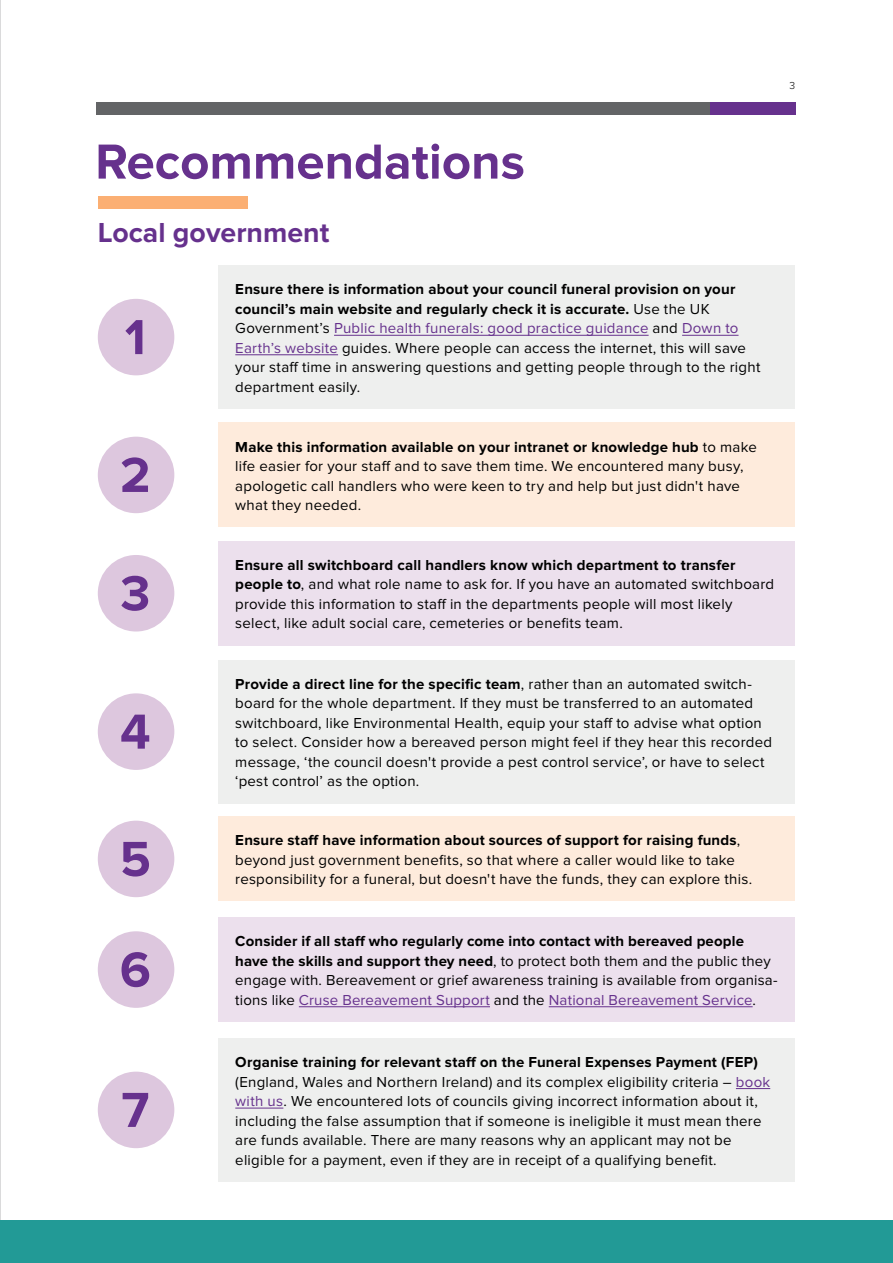
<style>
.page{position:relative;width:893px;height:1263px;background:#fff}
.page>*{position:absolute;margin:0;border:0;box-sizing:border-box;transform-origin:0 0}
.t1{font:700 51px "Proxima Nova";color:#66318d}
.t2{font:700 28.5px "Proxima Nova";color:#66318d}
.t3{font:15px/19.5px "Proxima Nova";letter-spacing:.015em;color:#000}
.t4{font:300 10.5px "Proxima Nova";color:#000}
.s1{font-weight:700}
.s2{color:#66318d}
</style>
<div class="page">
<div style="left:97px;top:102px;width:613px;height:13px;background:#636466"></div>
<div style="left:710px;top:102px;width:85px;height:13px;background:#66318d"></div>
<hr style="left:0;top:0;width:1px;height:1263px;background:#636466">
<div style="left:98px;top:196px;width:149px;height:13px;background:#fbaf73"></div>
<div style="left:0;top:1220px;width:893px;height:43px;background:#229a96"></div>
<div style="left:98px;top:299px;width:76px;height:76px;background:#ddc7de;border-radius:50%"></div>
<div style="left:218px;top:265px;width:577px;height:144px;background:#eeefee"></div>
<hr style="left:334px;top:335px;width:315px;height:1px;background:#66318d">
<hr style="left:682px;top:335px;width:56px;height:1px;background:#66318d">
<hr style="left:235px;top:354px;width:103px;height:1px;background:#66318d">
<div style="left:98px;top:437px;width:76px;height:76px;background:#ddc7de;border-radius:50%"></div>
<div style="left:218px;top:423px;width:577px;height:104px;background:#feebdc"></div>
<div style="left:98px;top:555px;width:76px;height:76px;background:#ddc7de;border-radius:50%"></div>
<div style="left:218px;top:541px;width:577px;height:104px;background:#ece0ed"></div>
<div style="left:98px;top:693px;width:76px;height:77px;background:#ddc7de;border-radius:50%"></div>
<div style="left:218px;top:660px;width:577px;height:143px;background:#eeefee"></div>
<div style="left:98px;top:821px;width:76px;height:76px;background:#ddc7de;border-radius:50%"></div>
<div style="left:218px;top:816px;width:577px;height:85px;background:#feebdc"></div>
<div style="left:98px;top:931px;width:76px;height:77px;background:#ddc7de;border-radius:50%"></div>
<div style="left:218px;top:917px;width:577px;height:105px;background:#ece0ed"></div>
<hr style="left:299px;top:1006px;width:191px;height:1px;background:#66318d">
<hr style="left:549px;top:1006px;width:204px;height:1px;background:#66318d">
<div style="left:98px;top:1072px;width:76px;height:76px;background:#ddc7de;border-radius:50%"></div>
<div style="left:218px;top:1038px;width:577px;height:143px;background:#eeefee"></div>
<hr style="left:736px;top:1088px;width:34px;height:1px;background:#66318d">
<hr style="left:235px;top:1108px;width:48px;height:1px;background:#66318d">
<p class="t4" style="left:789px;top:78px;width:7px">3</p>
<h1 class="t1" style="left:95px;top:132px;width:431px">Recommendations</h1>
<h2 class="t2" style="left:98px;top:216px;width:233px">Local government</h2>
<h1 class="t1" style="left:125px;top:308px;width:22px">1</h1>
<h1 class="t1" style="left:120px;top:446px;width:32px">2</h1>
<h1 class="t1" style="left:120px;top:564px;width:31px">3</h1>
<h1 class="t1" style="left:120px;top:702px;width:32px">4</h1>
<p class="t3" style="left:235px;top:280px;width:527px"><span class="s1">Ensure there is information about your council funeral provision on your council’s main website and regularly check it is accurate.</span> Use the UK Government’s <span class="s2">Public health funerals: good practice guidance</span> and <span class="s2">Down to Earth’s website</span> guides. Where people can access the internet, this will save your staff time in answering questions and getting people through to the right department easily.</p>
<p class="t3" style="left:235px;top:437px;width:523px"><span class="s1">Make this information available on your intranet or knowledge hub</span> to make life easier for your staff and to save them time. We encountered many busy, apologetic call handlers who were keen to try and help but just didn't have what they needed.</p>
<p class="t3" style="left:235px;top:555px;width:540px"><span class="s1">Ensure all switchboard call handlers know which department to transfer people to</span>, and what role name to ask for. If you have an automated switchboard provide this information to staff in the departments people will most likely select, like adult social care, cemeteries or benefits team.</p>
<p class="t3" style="left:235px;top:674px;width:538px"><span class="s1">Provide a direct line for the specific team</span>, rather than an automated switch&shy;board for the whole department. If they must be transferred to an automated switchboard, like Environmental Health, equip your staff to advise what option to select. Consider how a bereaved person might feel if they hear this recorded message, ‘the council doesn't provide a pest control service’, or have to select ‘pest control’ as the option.</p>
<h1 class="t1" style="left:120px;top:829px;width:33px">5</h1>
<p class="t3" style="left:235px;top:831px;width:518px"><span class="s1">Ensure staff have information about sources of support for raising funds</span>, beyond just government benefits, so that where a caller would like to take responsibility for a funeral, but doesn't have the funds, they can explore this.</p>
<h1 class="t1" style="left:120px;top:940px;width:33px">6</h1>
<h1 class="t1" style="left:121px;top:1080px;width:29px">7</h1>
<p class="t3" style="left:235px;top:932px;width:544px"><span class="s1">Consider if all staff who regularly come into contact with bereaved people have the skills and support they need</span>, to protect both them and the public they engage with. Bereavement or grief awareness training is available from organisa&shy;tions like <span class="s2">Cruse Bereavement Support</span> and the <span class="s2">National Bereavement Service</span>.</p>
<p class="t3" style="left:235px;top:1052px;width:536px"><span class="s1">Organise training for relevant staff on the Funeral Expenses Payment (FEP) </span>(England, Wales and Northern Ireland) and its complex eligibility criteria – <span class="s2">book with us</span>. We encountered lots of councils giving incorrect information about it, including the false assumption that if someone is ineligible it must mean there are funds available. There are many reasons why an applicant may not be eligible for a payment, even if they are in receipt of a qualifying benefit.</p>
</div>
